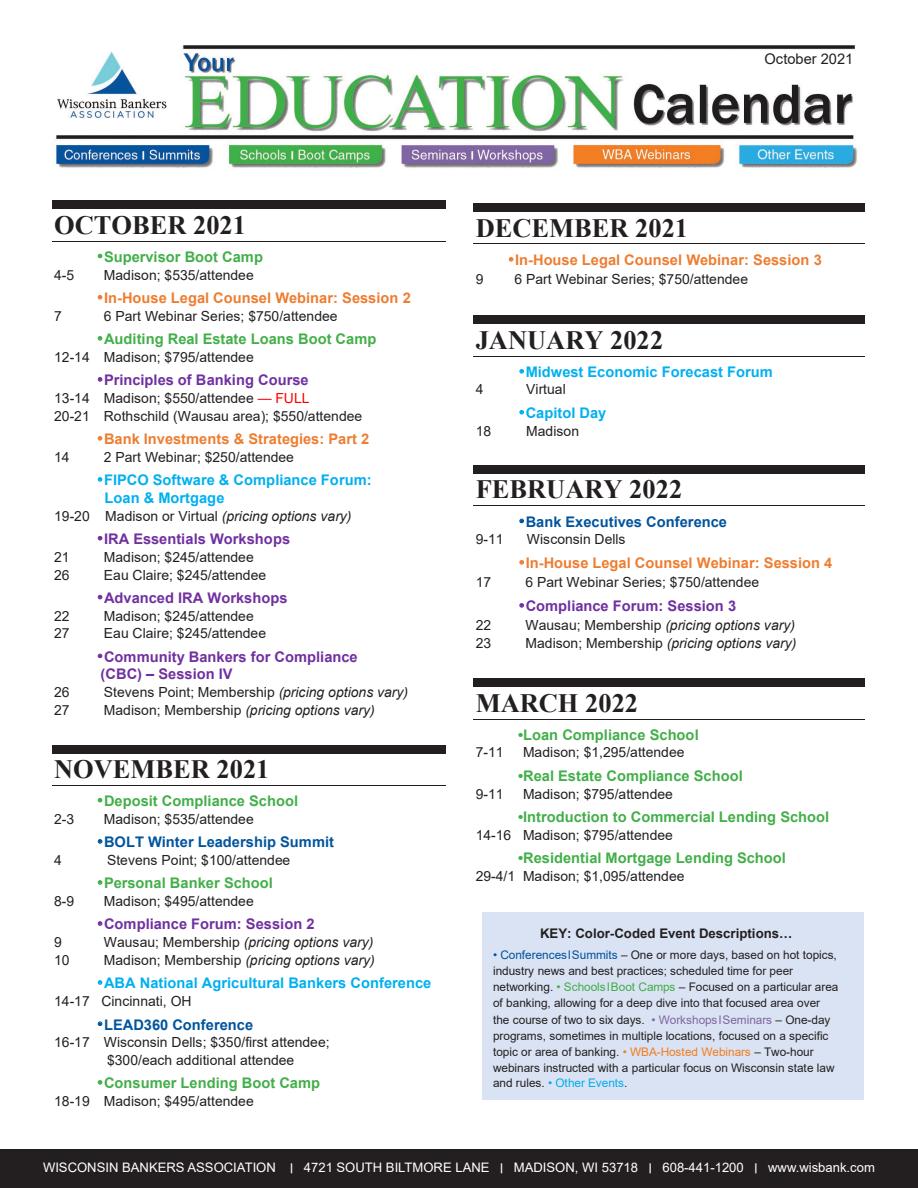
<style>
.page{position:relative;width:918px;height:1188px;background:#fff}
.page>*{position:absolute;margin:0;border:0;box-sizing:border-box;transform-origin:0 0}
.t1{font:700 26.4px "Times New Roman";color:#231f20}
.t2{font:700 14.7px "Arial";letter-spacing:.005em;color:#42af49}
.t3{font:700 14.7px/17.7px "Arial";color:#7030a0}
.t4{font:700 14.7px "Arial";color:#ed7d31}
.t5{font:700 14.7px/17.7px "Arial";color:#00b0f0}
.t6{font:700 14.7px "Arial";color:#00549d}
.t7{font:14.7px "Arial";color:#231f20}
.t8{font:13.95px/17.7px "Arial";color:#231f20}
.t9{font:italic 13.95px "Arial";color:#231f20}
.t10{font:700 13.2px "Arial";color:#231f20}
.t11{font:13.05px "Arial";color:#fff}
.t12{font:11.85px/16.2px "Arial";letter-spacing:-.005em;color:#231f20}
.t13{font:11.85px "Arial";letter-spacing:-.005em;color:#00adef}
.s1{font-family:"N Sim Sun";font-weight:400}
.s2{color:#f00}
.s3{font-style:italic}
.s4{font-style:normal}
.s5{color:#00519b}
.s6{color:#40ad48}
.s7{color:#8065a2}
.s8{color:#f37c20}
.s9{color:#231f20}
.s10{font-weight:700;font-size:10.65px}
</style>
<div class="page">
<img style="left:55px;top:45px;width:802px;height:123px">
<div style="left:52px;top:200px;width:393px;height:9px;background:#231f20"></div>
<hr style="left:52px;top:241px;width:393px;height:1px;background:#231f20">
<div style="left:52px;top:745px;width:393px;height:8px;background:#231f20"></div>
<hr style="left:52px;top:785px;width:393px;height:1px;background:#231f20">
<div style="left:474px;top:203px;width:391px;height:9px;background:#231f20"></div>
<hr style="left:474px;top:244px;width:391px;height:1px;background:#231f20">
<div style="left:474px;top:315px;width:391px;height:9px;background:#231f20"></div>
<hr style="left:474px;top:356px;width:391px;height:1px;background:#231f20">
<div style="left:474px;top:465px;width:391px;height:8px;background:#231f20"></div>
<hr style="left:474px;top:505px;width:391px;height:1px;background:#231f20">
<div style="left:474px;top:678px;width:391px;height:9px;background:#231f20"></div>
<hr style="left:474px;top:719px;width:391px;height:1px;background:#231f20">
<div style="left:482px;top:912px;width:381px;height:187px;background:#dae3f3"></div>
<div style="left:0;top:1149px;width:918px;height:39px;background:#231f20"></div>
<p class="t7" style="left:765px;top:49px;width:90px">October 2021</p>
<p class="t1" style="left:54px;top:206px;width:193px">OCTOBER 2021</p>
<p class="t2" style="left:96px;top:246px;width:168px"><span class="s1">•</span>Supervisor Boot Camp</p>
<p class="t8" style="left:54px;top:266px;width:22px">4-5</p>
<p class="t8" style="left:104px;top:266px;width:151px">Madison; $535/attendee</p>
<p class="t4" style="left:96px;top:288px;width:316px"><span class="s1">•</span>In-House Legal Counsel Webinar: Session 2</p>
<p class="t8" style="left:54px;top:307px;width:9px">7</p>
<p class="t8" style="left:104px;top:307px;width:235px">6 Part Webinar Series; $750/attendee</p>
<p class="t2" style="left:96px;top:329px;width:281px"><span class="s1">•</span>Auditing Real Estate Loans Boot Camp</p>
<p class="t8" style="left:54px;top:348px;width:201px">12-14 Madison; $795/attendee</p>
<p class="t3" style="left:96px;top:371px;width:214px"><span class="s1">•</span>Principles of Banking Course</p>
<p class="t8" style="left:54px;top:389px;width:310px">13-14 Madison; $550/attendee <span class="s2">— FULL<br></span>20-21 Rothschild (Wausau area); $550/attendee</p>
<p class="t4" style="left:96px;top:429px;width:274px"><span class="s1">•</span>Bank Investments &amp; Strategies: Part 2</p>
<p class="t8" style="left:54px;top:448px;width:17px">14</p>
<p class="t8" style="left:104px;top:448px;width:192px">2 Part Webinar; $250/attendee</p>
<p class="t5" style="left:105px;top:471px;width:268px;text-indent:-8px"><span class="s1">•</span>FIPCO Software &amp; Compliance Forum:<br>Loan &amp; Mortgage</p>
<p class="t8" style="left:54px;top:507px;width:299px">19-20 Madison or Virtual <span class="s3">(pricing options vary)</span></p>
<p class="t3" style="left:96px;top:530px;width:195px"><span class="s1">•</span>IRA Essentials Workshops</p>
<p class="t8" style="left:54px;top:548px;width:17px">21</p>
<p class="t8" style="left:104px;top:548px;width:151px">Madison; $245/attendee</p>
<p class="t8" style="left:54px;top:566px;width:17px">26</p>
<p class="t8" style="left:104px;top:566px;width:164px">Eau Claire; $245/attendee</p>
<p class="t3" style="left:96px;top:589px;width:193px"><span class="s1">•</span>Advanced IRA Workshops</p>
<p class="t8" style="left:54px;top:607px;width:17px">22</p>
<p class="t8" style="left:104px;top:607px;width:151px">Madison; $245/attendee</p>
<p class="t8" style="left:54px;top:624px;width:17px">27</p>
<p class="t8" style="left:104px;top:624px;width:164px">Eau Claire; $245/attendee</p>
<p class="t3" style="left:96px;top:648px;width:263px"><span class="s1">•</span>Community Bankers for Compliance (CBC) – Session IV</p>
<p class="t8" style="left:54px;top:683px;width:17px">26</p>
<p class="t8" style="left:104px;top:683px;width:306px">Stevens Point; Membership <span class="s3">(pricing options vary)</span></p>
<p class="t8" style="left:54px;top:701px;width:17px">27</p>
<p class="t9" style="left:104px;top:701px;width:272px"><span class="s4">Madison; Membership</span> (pricing options vary)</p>
<p class="t1" style="left:54px;top:750px;width:217px">NOVEMBER 2021</p>
<p class="t2" style="left:96px;top:790px;width:203px"><span class="s1">•</span>Deposit Compliance School</p>
<p class="t8" style="left:54px;top:810px;width:22px">2-3</p>
<p class="t8" style="left:104px;top:810px;width:151px">Madison; $535/attendee</p>
<p class="t6" style="left:96px;top:832px;width:239px"><span class="s1">•</span>BOLT Winter Leadership Summit</p>
<p class="t8" style="left:54px;top:851px;width:9px">4</p>
<p class="t8" style="left:107px;top:851px;width:185px">Stevens Point; $100/attendee</p>
<p class="t2" style="left:96px;top:873px;width:178px"><span class="s1">•</span>Personal Banker School</p>
<p class="t8" style="left:54px;top:892px;width:22px">8-9</p>
<p class="t8" style="left:104px;top:892px;width:151px">Madison; $495/attendee</p>
<p class="t3" style="left:96px;top:916px;width:220px"><span class="s1">•</span>Compliance Forum: Session 2</p>
<p class="t8" style="left:54px;top:933px;width:9px">9</p>
<p class="t9" style="left:104px;top:933px;width:271px"><span class="s4">Wausau; Membership</span> (pricing options vary)</p>
<p class="t8" style="left:54px;top:951px;width:17px">10</p>
<p class="t9" style="left:104px;top:951px;width:272px"><span class="s4">Madison; Membership</span> (pricing options vary)</p>
<p class="t5" style="left:96px;top:975px;width:336px"><span class="s1">•</span>ABA National Agricultural Bankers Conference</p>
<p class="t8" style="left:54px;top:992px;width:139px">14-17 Cincinnati, OH</p>
<p class="t6" style="left:96px;top:1014px;width:158px"><span class="s1">•</span>LEAD360 Conference</p>
<p class="t8" style="left:107px;top:1033px;width:224px;text-indent:-53px">16-17 Wisconsin Dells; $350/first attendee; $300/each additional attendee</p>
<p class="t2" style="left:96px;top:1073px;width:225px"><span class="s1">•</span>Consumer Lending Boot Camp</p>
<p class="t8" style="left:54px;top:1092px;width:201px">18-19 Madison; $495/attendee</p>
<p class="t1" style="left:476px;top:209px;width:214px">DECEMBER 2021</p>
<p class="t4" style="left:508px;top:250px;width:316px"><span class="s1">•</span>In-House Legal Counsel Webinar: Session 3</p>
<p class="t8" style="left:476px;top:270px;width:9px">9</p>
<p class="t8" style="left:515px;top:270px;width:235px">6 Part Webinar Series; $750/attendee</p>
<p class="t1" style="left:476px;top:321px;width:189px">JANUARY 2022</p>
<p class="t5" style="left:518px;top:363px;width:256px"><span class="s1">•</span>Midwest Economic Forecast Forum</p>
<p class="t8" style="left:476px;top:381px;width:9px">4</p>
<p class="t8" style="left:526px;top:381px;width:41px">Virtual</p>
<p class="t5" style="left:518px;top:404px;width:90px"><span class="s1">•</span>Capitol Day</p>
<p class="t8" style="left:476px;top:422px;width:17px">18</p>
<p class="t8" style="left:526px;top:422px;width:54px">Madison</p>
<p class="t1" style="left:476px;top:470px;width:208px">FEBRUARY 2022</p>
<p class="t6" style="left:518px;top:511px;width:211px"><span class="s1">•</span>Bank Executives Conference</p>
<p class="t8" style="left:476px;top:530px;width:29px">9-11</p>
<p class="t8" style="left:527px;top:530px;width:100px">Wisconsin Dells</p>
<p class="t4" style="left:518px;top:553px;width:316px"><span class="s1">•</span>In-House Legal Counsel Webinar: Session 4</p>
<p class="t8" style="left:476px;top:573px;width:17px">17</p>
<p class="t8" style="left:526px;top:573px;width:235px">6 Part Webinar Series; $750/attendee</p>
<p class="t3" style="left:518px;top:597px;width:220px"><span class="s1">•</span>Compliance Forum: Session 3</p>
<p class="t8" style="left:476px;top:616px;width:17px">22</p>
<p class="t9" style="left:526px;top:616px;width:271px"><span class="s4">Wausau; Membership</span> (pricing options vary)</p>
<p class="t8" style="left:476px;top:635px;width:17px">23</p>
<p class="t9" style="left:526px;top:635px;width:272px"><span class="s4">Madison; Membership</span> (pricing options vary)</p>
<p class="t1" style="left:476px;top:684px;width:164px">MARCH 2022</p>
<p class="t2" style="left:518px;top:724px;width:182px">•Loan Compliance School</p>
<p class="t8" style="left:476px;top:744px;width:29px">7-11</p>
<p class="t8" style="left:523px;top:744px;width:163px">Madison; $1,295/attendee</p>
<p class="t2" style="left:518px;top:765px;width:226px">•Real Estate Compliance School</p>
<p class="t8" style="left:476px;top:785px;width:29px">9-11</p>
<p class="t8" style="left:523px;top:785px;width:151px">Madison; $795/attendee</p>
<p class="t2" style="left:518px;top:807px;width:313px">•Introduction to Commercial Lending School</p>
<p class="t8" style="left:476px;top:826px;width:199px">14-16 Madison; $795/attendee</p>
<p class="t2" style="left:518px;top:848px;width:269px">•Residential Mortgage Lending School</p>
<p class="t8" style="left:476px;top:867px;width:210px">29-4/1 Madison; $1,095/attendee</p>
<p class="t10" style="left:540px;top:925px;width:254px">KEY: Color-Coded Event Descriptions…</p>
<p class="t12" style="left:493px;top:946px;width:347px"><span class="s5">• ConferencesISummits</span> – One or more days, based on hot topics, industry news and best practices; scheduled time for peer networking. <span class="s6">• SchoolsIBoot Camps</span> – Focused on a particular area of banking, allowing for a deep dive into that focused area over the course of two to six days. <span class="s7">• WorkshopsISeminars</span> – One-day programs, sometimes in multiple locations, focused on a specific topic or area of banking. <span class="s8">• WBA-Hosted Webinars</span> – Two-hour webinars instructed with a particular focus on Wisconsin state law</p>
<p class="t13" style="left:493px;top:1074px;width:136px"><span class="s9">and rules.</span> • Other Events<span class="s9">.</span></p>
<p class="t11" style="left:43px;top:1158px;width:833px">WISCONSIN BANKERS ASSOCIATION <span class="s10">|</span> 4721 SOUTH BILTMORE LANE <span class="s10">|</span> MADISON, WI 53718 <span class="s10">|</span> 608-441-1200 <span class="s10">|</span> www.wisbank.com</p>
</div>
